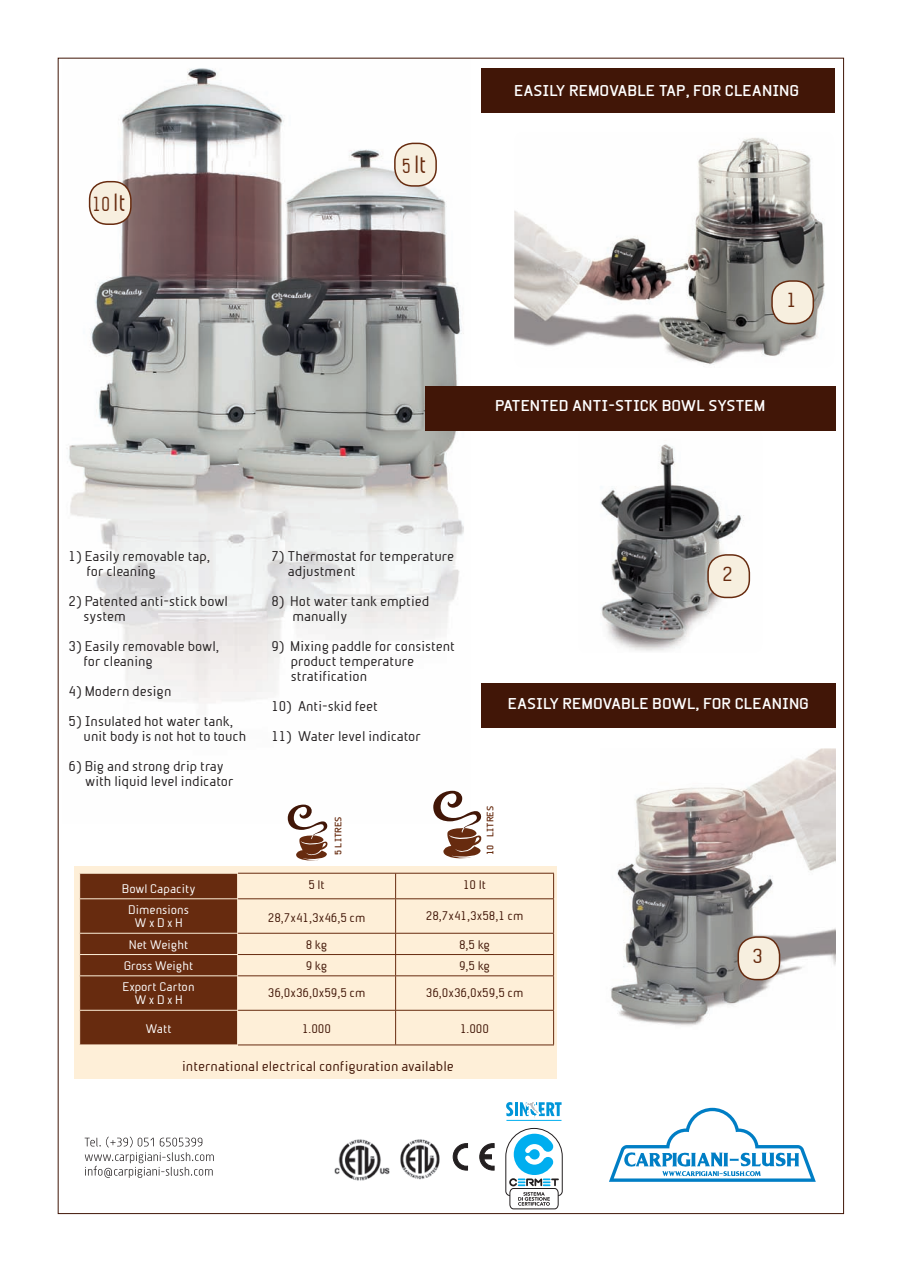
<style>
.page{position:relative;width:901px;height:1271px;background:#fff}
.page>*{position:absolute;margin:0;border:0;box-sizing:border-box;transform-origin:0 0}
.t1{font:24px "Beta Sans Norm";color:#672b0f;scale:.85 1}
.t2{font:19.5px "Beta Sans Norm";color:#672b0f;scale:.85 1}
.t3{font:19.5px "Beta Sans Norm";color:#672b0f}
.t4{font:700 15px "Beta Sans";color:#fff}
.t5{font:13.5px/15px "Beta Sans Norm";color:#231f20}
.t6{font:13.5px "Beta Sans Norm";color:#411607}
.t7{font:12px "Beta Sans Norm";color:#411607}
.t8{font:12px/13.2px "Beta Sans Norm";color:#fff;text-align:center}
.t9{font:700 9px "Beta Sans";color:#672b0f}
.s1{font-size:24px}
.s2{font-size:19.5px}
</style>
<div class="page">
<div style="left:74px;top:866px;width:483px;height:212px;background:#feefd8"></div>
<img style="left:67px;top:68px;width:397px;height:753px">
<svg style="left:609px;top:1107px;width:207px;height:75px"></svg>
<img style="left:514px;top:132px;width:319px;height:236px;border-radius:11px">
<div style="left:481px;top:69px;width:354px;height:44px;background:#411607"></div>
<div style="left:772px;top:281px;width:41px;height:42px;background:#f7efdf;border-radius:18px"></div>
<div style="left:771px;top:280px;width:43px;height:44px;border:2px solid #672b0f;border-radius:18px"></div>
<img style="left:578px;top:429px;width:184px;height:223px;border-radius:8px">
<div style="left:425px;top:386px;width:410px;height:45px;background:#411607"></div>
<div style="left:708px;top:555px;width:41px;height:42px;background:#f7efdf;border-radius:18px"></div>
<div style="left:707px;top:554px;width:43px;height:44px;border:2px solid #672b0f;border-radius:18px"></div>
<img style="left:610px;top:748px;width:225px;height:278px">
<div style="left:481px;top:683px;width:354px;height:44px;background:#411607"></div>
<div style="left:738px;top:937px;width:41px;height:42px;background:#f7efdf;border-radius:18px"></div>
<div style="left:737px;top:936px;width:43px;height:44px;border:2px solid #672b0f;border-radius:18px"></div>
<hr style="left:395px;top:899px;width:1px;height:33px;background:#672b0f">
<hr style="left:553px;top:899px;width:1px;height:33px;background:#672b0f">
<hr style="left:238px;top:932px;width:316px;height:1px;background:#672b0f">
<hr style="left:238px;top:954px;width:316px;height:1px;background:#672b0f">
<svg style="left:395px;top:933px;width:1px;height:42px"></svg>
<svg style="left:553px;top:933px;width:1px;height:42px"></svg>
<hr style="left:238px;top:975px;width:316px;height:1px;background:#672b0f">
<hr style="left:395px;top:976px;width:1px;height:33px;background:#672b0f">
<hr style="left:553px;top:976px;width:1px;height:33px;background:#672b0f">
<hr style="left:238px;top:1009px;width:316px;height:1px;background:#672b0f">
<hr style="left:395px;top:1010px;width:1px;height:34px;background:#672b0f">
<hr style="left:553px;top:1010px;width:1px;height:34px;background:#672b0f">
<hr style="left:238px;top:1044px;width:316px;height:1px;background:#672b0f">
<hr style="left:238px;top:872px;width:316px;height:1px;background:#672b0f">
<svg style="left:395px;top:873px;width:1px;height:25px"></svg>
<svg style="left:553px;top:873px;width:1px;height:25px"></svg>
<hr style="left:238px;top:898px;width:316px;height:1px;background:#672b0f">
<svg style="left:79px;top:873px;width:159px;height:171px;background:#6e3418"></svg>
<hr style="left:79px;top:898px;width:159px;height:1px;background:#feefd8">
<svg style="left:433px;top:790px;width:48px;height:69px"></svg>
<svg style="left:288px;top:804px;width:40px;height:57px"></svg>
<svg style="left:505px;top:1128px;width:57px;height:81px"></svg>
<hr style="left:506px;top:1120px;width:55px;height:1px;background:#00aeef">
<svg style="left:506px;top:1102px;width:7px;height:14px"></svg>
<hr style="left:514px;top:1102px;width:3px;height:14px;background:#0096d9">
<svg style="left:520px;top:1102px;width:41px;height:16px"></svg>
<svg style="left:453px;top:1143px;width:14px;height:27px"></svg>
<svg style="left:479px;top:1143px;width:15px;height:27px"></svg>
<img style="left:335px;top:1139px;width:54px;height:42px">
<img style="left:400px;top:1139px;width:40px;height:40px">
<svg style="left:85px;top:1136px;width:129px;height:41px"></svg>
<div style="left:90px;top:182px;width:41px;height:42px;background:#f7efdf;border-radius:18px"></div>
<div style="left:89px;top:181px;width:43px;height:44px;border:2px solid #672b0f;border-radius:18px"></div>
<div style="left:395px;top:143px;width:41px;height:43px;background:#f7efdf;border-radius:18px"></div>
<div style="left:394px;top:143px;width:43px;height:44px;border:2px solid #672b0f;border-radius:18px"></div>
<h2 class="t2" style="left:92px;top:192px;width:41px">10 <span class="s1">lt</span></h2>
<h1 class="t1" style="left:402px;top:150px;width:31px"><span class="s2">5</span> lt</h1>
<p class="t4" style="left:514px;top:81px;width:286px">EASILY REMOVABLE TAP, FOR CLEANING</p>
<h2 class="t3" style="left:786px;top:289px;width:12px">1</h2>
<p class="t4" style="left:495px;top:397px;width:272px">PATENTED ANTI-STICK BOWL SYSTEM</p>
<p class="t5" style="left:87px;top:548px;width:125px;text-indent:-18px">1) Easily removable tap, for cleaning</p>
<p class="t5" style="left:84px;top:593px;width:146px;text-indent:-15px">2) Patented anti-stick bowl system</p>
<p class="t5" style="left:84px;top:638px;width:137px;text-indent:-15px">3) Easily removable bowl, for cleaning</p>
<p class="t5" style="left:69px;top:683px;width:104px">4) Modern design</p>
<p class="t5" style="left:84px;top:713px;width:164px;text-indent:-15px">5) Insulated hot water tank, unit body is not hot to touch</p>
<p class="t5" style="left:85px;top:758px;width:150px;text-indent:-16px">6) Big and strong drip tray with liquid level indicator</p>
<p class="t5" style="left:288px;top:549px;width:168px;text-indent:-16px">7) Thermostat for temperature adjustment</p>
<p class="t5" style="left:292px;top:594px;width:138px;text-indent:-21px">8) Hot water tank emptied manually</p>
<p class="t5" style="left:291px;top:639px;width:166px;text-indent:-19px">9) Mixing paddle for consistent product temperature stratification</p>
<p class="t5" style="left:271px;top:699px;width:108px">10) Anti-skid feet</p>
<p class="t5" style="left:271px;top:729px;width:151px">11) Water level indicator</p>
<h2 class="t3" style="left:722px;top:562px;width:12px">2</h2>
<p class="t4" style="left:508px;top:695px;width:303px">EASILY REMOVABLE BOWL, FOR CLEANING</p>
<p class="t9" style="left:333px;top:854px;width:40px;rotate:-90deg">5 LITRES</p>
<p class="t9" style="left:485px;top:854px;width:51px;rotate:-90deg">10 LITRES</p>
<p class="t8" style="left:122px;top:881px;width:75px">Bowl Capacity</p>
<p class="t7" style="left:308px;top:877px;width:18px">5 lt</p>
<p class="t7" style="left:463px;top:877px;width:25px">10 lt</p>
<p class="t8" style="left:128px;top:903px;width:62px">Dimensions<br>W x D x H</p>
<p class="t7" style="left:268px;top:910px;width:99px">28,7x41,3x46,5 cm</p>
<p class="t7" style="left:426px;top:908px;width:99px">28,7x41,3x58,1 cm</p>
<p class="t8" style="left:129px;top:937px;width:61px">Net Weight</p>
<p class="t7" style="left:306px;top:937px;width:23px">8 kg</p>
<p class="t7" style="left:459px;top:937px;width:33px">8,5 kg</p>
<p class="t8" style="left:124px;top:958px;width:71px">Gross Weight</p>
<p class="t7" style="left:306px;top:958px;width:23px">9 kg</p>
<p class="t7" style="left:459px;top:958px;width:33px">9,5 kg</p>
<p class="t8" style="left:123px;top:980px;width:73px">Export Carton<br>W x D x H</p>
<p class="t7" style="left:268px;top:985px;width:99px">36,0x36,0x59,5 cm</p>
<p class="t7" style="left:426px;top:985px;width:99px">36,0x36,0x59,5 cm</p>
<p class="t8" style="left:145px;top:1022px;width:28px">Watt</p>
<p class="t7" style="left:302px;top:1021px;width:31px">1.000</p>
<p class="t7" style="left:460px;top:1021px;width:31px">1.000</p>
<p class="t6" style="left:182px;top:1058px;width:273px">international electrical configuration available</p>
<h2 class="t3" style="left:752px;top:944px;width:12px">3</h2>
</div>
